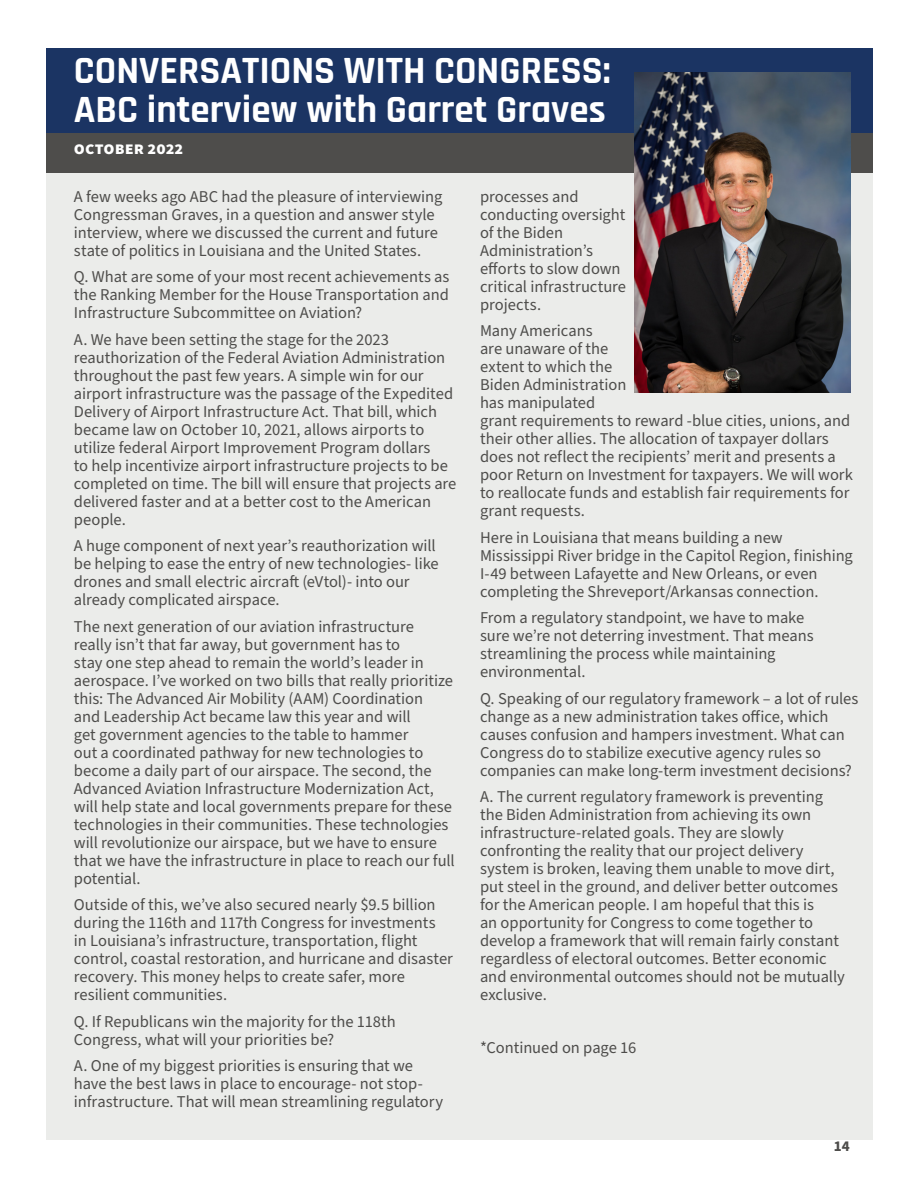
<style>
.page{position:relative;width:918px;height:1188px;background:#fff}
.page>*{position:absolute;margin:0;border:0;box-sizing:border-box;transform-origin:0 0}
._15_Content_black_Ra{font:700 39px "Rajdhani";color:#fff}
._8_Contents_black_So{font:700 18px "Source Sans Pro";color:#fff}
._8_Contents_black_So-2{font:16.5px/18px "Source Sans Pro";letter-spacing:-.005em;color:#4e4d4b}
._10_Contents_black_S{font:700 15px "Source Sans Pro";color:#4e4d4b}
</style>
<div class="page">
<div style="left:46px;top:48px;width:826px;height:1092px;background:#ebecea"></div>
<div style="left:46px;top:48px;width:826px;height:124px;background:#1b3463"></div>
<div style="left:46px;top:133px;width:826px;height:39px;background:#4e4d4b"></div>
<img style="left:635px;top:73px;width:215px;height:319px">
<p class="_15_Content_black_Ra" style="left:74px;top:47px;width:538px">CONVERSATIONS WITH CONGRESS:</p>
<p class="_15_Content_black_Ra" style="left:74px;top:86px;width:533px">ABC interview with Garret Graves</p>
<p class="_8_Contents_black_So" style="left:74px;top:136px;width:111px">october 2022</p>
<p class="_8_Contents_black_So-2" style="left:74px;top:188px;width:370px">A few weeks ago ABC had the pleasure of interviewing Congressman Graves, in a question and answer style interview, where we discussed the current and future state of politics in Louisiana and the United States.</p>
<p class="_8_Contents_black_So-2" style="left:74px;top:268px;width:377px;text-align:justify">Q. What are some of your most recent achievements as the Ranking Member for the House Transportation and Infrastructure Subcommittee on Aviation?</p>
<p class="_8_Contents_black_So-2" style="left:74px;top:331px;width:384px">A. We have been setting the stage for the 2023 reauthorization of the Federal Aviation Administration throughout the past few years. A simple win for our airport infrastructure was the passage of the Expedited Delivery of Airport Infrastructure Act. That bill, which became law on October 10, 2021, allows airports to utilize federal Airport Improvement Program dollars<br>to help incentivize airport infrastructure projects to be completed on time. The bill will ensure that projects are delivered faster and at a better cost to the American people.</p>
<p class="_8_Contents_black_So-2" style="left:74px;top:537px;width:366px">A huge component of next year’s reauthorization will be helping to ease the entry of new technologies- like drones and small electric aircraft (eVtol)- into our already complicated airspace.</p>
<p class="_8_Contents_black_So-2" style="left:74px;top:618px;width:382px">The next generation of our aviation infrastructure really isn’t that far away, but government has to<br>stay one step ahead to remain the world’s leader in aerospace. I’ve worked on two bills that really prioritize this: The Advanced Air Mobility (AAM) Coordination<br>and Leadership Act became law this year and will<br>get government agencies to the table to hammer<br>out a coordinated pathway for new technologies to become a daily part of our airspace. The second, the Advanced Aviation Infrastructure Modernization Act, will help state and local governments prepare for these technologies in their communities. These technologies will revolutionize our airspace, but we have to ensure that we have the infrastructure in place to reach our full potential.</p>
<p class="_8_Contents_black_So-2" style="left:74px;top:896px;width:381px">Outside of this, we’ve also secured nearly $9.5 billion during the 116th and 117th Congress for investments<br>in Louisiana’s infrastructure, transportation, flight control, coastal restoration, and hurricane and disaster recovery. This money helps to create safer, more resilient communities.</p>
<p class="_8_Contents_black_So-2" style="left:74px;top:1013px;width:323px">Q. If Republicans win the majority for the 118th<br>Congress, what will your priorities be?</p>
<p class="_8_Contents_black_So-2" style="left:74px;top:1057px;width:371px">A. One of my biggest priorities is ensuring that we have the best laws in place to encourage- not stop&shy;infrastructure. That will mean streamlining regulatory</p>
<p class="_8_Contents_black_So-2" style="left:480px;top:188px;width:148px">processes and conducting oversight of the Biden<br>Administration’s efforts to slow down critical infrastructure projects.</p>
<p class="_8_Contents_black_So-2" style="left:480px;top:322px;width:374px">Many Americans<br>are unaware of the<br>extent to which the<br>Biden Administration<br>has manipulated<br>grant requirements to reward -blue cities, unions, and their other allies. The allocation of taxpayer dollars does not reflect the recipients’ merit and presents a poor Return on Investment for taxpayers. We will work to reallocate funds and establish fair requirements for grant requests.</p>
<p class="_8_Contents_black_So-2" style="left:480px;top:529px;width:374px">Here in Louisiana that means building a new Mississippi River bridge in the Capitol Region, finishing I-49 between Lafayette and New Orleans, or even completing the Shreveport/Arkansas connection.</p>
<p class="_8_Contents_black_So-2" style="left:480px;top:609px;width:335px">From a regulatory standpoint, we have to make sure we’re not deterring investment. That means streamlining the process while maintaining environmental.</p>
<p class="_8_Contents_black_So-2" style="left:480px;top:690px;width:380px">Q. Speaking of our regulatory framework – a lot of rules change as a new administration takes office, which causes confusion and hampers investment. What can Congress do to stabilize executive agency rules so companies can make long-term investment decisions?</p>
<p class="_8_Contents_black_So-2" style="left:480px;top:788px;width:366px">A. The current regulatory framework is preventing the Biden Administration from achieving its own infrastructure-related goals. They are slowly confronting the reality that our project delivery system is broken, leaving them unable to move dirt, put steel in the ground, and deliver better outcomes for the American people. I am hopeful that this is<br>an opportunity for Congress to come together to develop a framework that will remain fairly constant regardless of electoral outcomes. Better economic and environmental outcomes should not be mutually exclusive.</p>
<p class="_8_Contents_black_So-2" style="left:480px;top:1039px;width:158px">*Continued on page 16</p>
<p class="_10_Contents_black_S" style="left:834px;top:1136px;width:17px">14</p>
</div>
